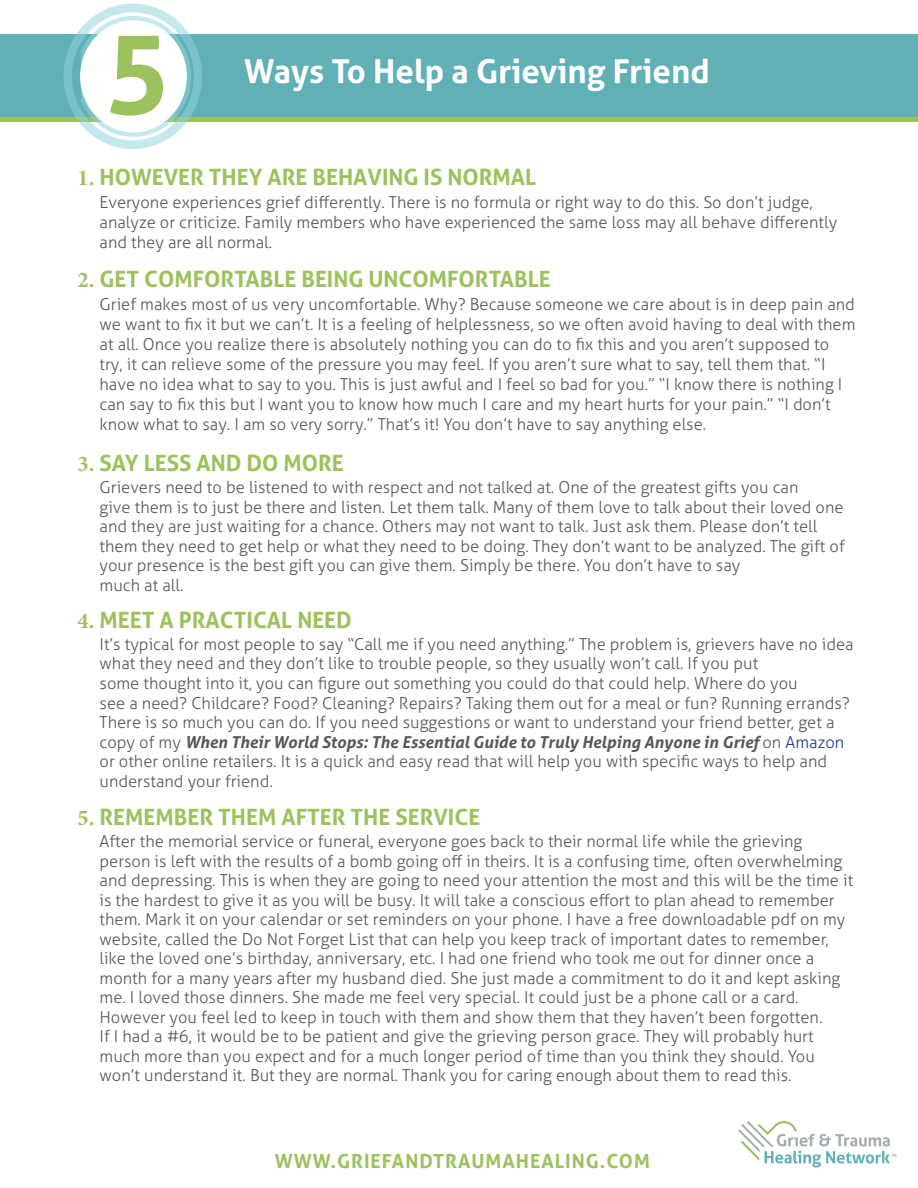
<style>
.page{position:relative;width:918px;height:1188px;background:#fff}
.page>*{position:absolute;margin:0;border:0;box-sizing:border-box;transform-origin:0 0}
.t1{font:700 111px "Aller";color:#9cc25d}
.t2{font:700 33px "Aller";color:#fff}
.t3{font:700 22.5px "Aller";color:#9cc25d}
.t4{font:700 19.5px "Aller";letter-spacing:.05em;color:#9cc25d}
.t5{font:300 16.5px/19.5px "Aller";color:#57585a}
.t6{font:700 4.05px "Aller";color:#a3adb0}
.s1{font-family:"Minion Pro"}
.s2{font-weight:700;font-style:italic}
.s3{color:#283890}
</style>
<div class="page">
<div style="left:0;top:34px;width:918px;height:85px;background:#61b0b6"></div>
<hr style="left:0;top:118px;width:918px;height:4px;background:#9cc25d">
<svg style="left:64px;top:4px;width:138px;height:145px"></svg>
<div style="left:80px;top:20px;width:107px;height:112px;background:#fff;border-radius:50%"></div>
<svg style="left:738px;top:1121px;width:152px;height:46px"></svg>
<h1 class="t1" style="left:105px;top:0;width:68px">5</h1>
<h2 class="t2" style="left:244px;top:51px;width:467px">Ways To Help a Grieving Friend</h2>
<h3 class="t3" style="left:78px;top:164px;width:460px"><span class="s1">1.</span> HOWEVER THEY ARE BEHAVING IS NORMAL</h3>
<p class="t5" style="left:100px;top:192px;width:739px;line-height:20px">Everyone experiences grief differently. There is no formula or right way to do this. So don’t judge, analyze or criticize. Family members who have experienced the same loss may all behave differently and they are all normal.</p>
<h3 class="t3" style="left:78px;top:266px;width:475px"><span class="s1">2.</span> GET COMFORTABLE BEING UNCOMFORTABLE</h3>
<p class="t5" style="left:100px;top:294px;width:758px;line-height:20px">Grief makes most of us very uncomfortable. Why? Because someone we care about is in deep pain and we want to fix it but we can’t. It is a feeling of helplessness, so we often avoid having to deal with them at all. Once you realize there is absolutely nothing you can do to fix this and you aren’t supposed to try, it can relieve some of the pressure you may feel. If you aren’t sure what to say, tell them that. “I have no idea what to say to you. This is just awful and I feel so bad for you.” “I know there is nothing I can say to fix this but I want you to know how much I care and my heart hurts for your pain.” “I don’t know what to say. I am so very sorry.” That’s it! You don’t have to say anything else.</p>
<h3 class="t3" style="left:78px;top:449px;width:268px"><span class="s1">3.</span> SAY LESS AND DO MORE</h3>
<p class="t5" style="left:100px;top:478px;width:747px">Grievers need to be listened to with respect and not talked at. One of the greatest gifts you can<br>give them is to just be there and listen. Let them talk. Many of them love to talk about their loved one and they are just waiting for a chance. Others may not want to talk. Just ask them. Please don’t tell them they need to get help or what they need to be doing. They don’t want to be analyzed. The gift of your presence is the best gift you can give them. Simply be there. You don’t have to say<br>much at all.</p>
<h3 class="t3" style="left:78px;top:606px;width:276px"><span class="s1">4.</span> MEET A PRACTICAL NEED</h3>
<p class="t5" style="left:100px;top:634px;width:756px">It’s typical for most people to say “Call me if you need anything.” The problem is, grievers have no idea what they need and they don’t like to trouble people, so they usually won’t call. If you put<br>some thought into it, you can figure out something you could do that could help. Where do you<br>see a need? Childcare? Food? Cleaning? Repairs? Taking them out for a meal or fun? Running errands?<br>There is so much you can do. If you need suggestions or want to understand your friend better, get a copy of my <span class="s2">When Their World Stops: The Essential Guide to Truly Helping Anyone in Grief</span> on <span class="s3">Amazon </span>or other online retailers. It is a quick and easy read that will help you with specific ways to help and understand your friend.</p>
<h3 class="t3" style="left:78px;top:803px;width:404px"><span class="s1">5.</span> REMEMBER THEM AFTER THE SERVICE</h3>
<p class="t5" style="left:100px;top:831px;width:755px">After the memorial service or funeral, everyone goes back to their normal life while the grieving person is left with the results of a bomb going off in theirs. It is a confusing time, often overwhelming and depressing. This is when they are going to need your attention the most and this will be the time it is the hardest to give it as you will be busy. It will take a conscious effort to plan ahead to remember them. Mark it on your calendar or set reminders on your phone. I have a free downloadable pdf on my website, called the Do Not Forget List that can help you keep track of important dates to remember, like the loved one’s birthday, anniversary, etc. I had one friend who took me out for dinner once a month for a many years after my husband died. She just made a commitment to do it and kept asking me. I loved those dinners. She made me feel very special. It could just be a phone call or a card.<br>However you feel led to keep in touch with them and show them that they haven’t been forgotten.<br>If I had a #6, it would be to be patient and give the grieving person grace. They will probably hurt much more than you expect and for a much longer period of time than you think they should. You won’t understand it. But they are normal. Thank you for caring enough about them to read this.</p>
<p class="t4" style="left:275px;top:1149px;width:377px">WWW.GRIEFANDTRAUMAHEALING.COM</p>
<p class="t6" style="left:891px;top:1154px;width:7px">TM</p>
</div>
